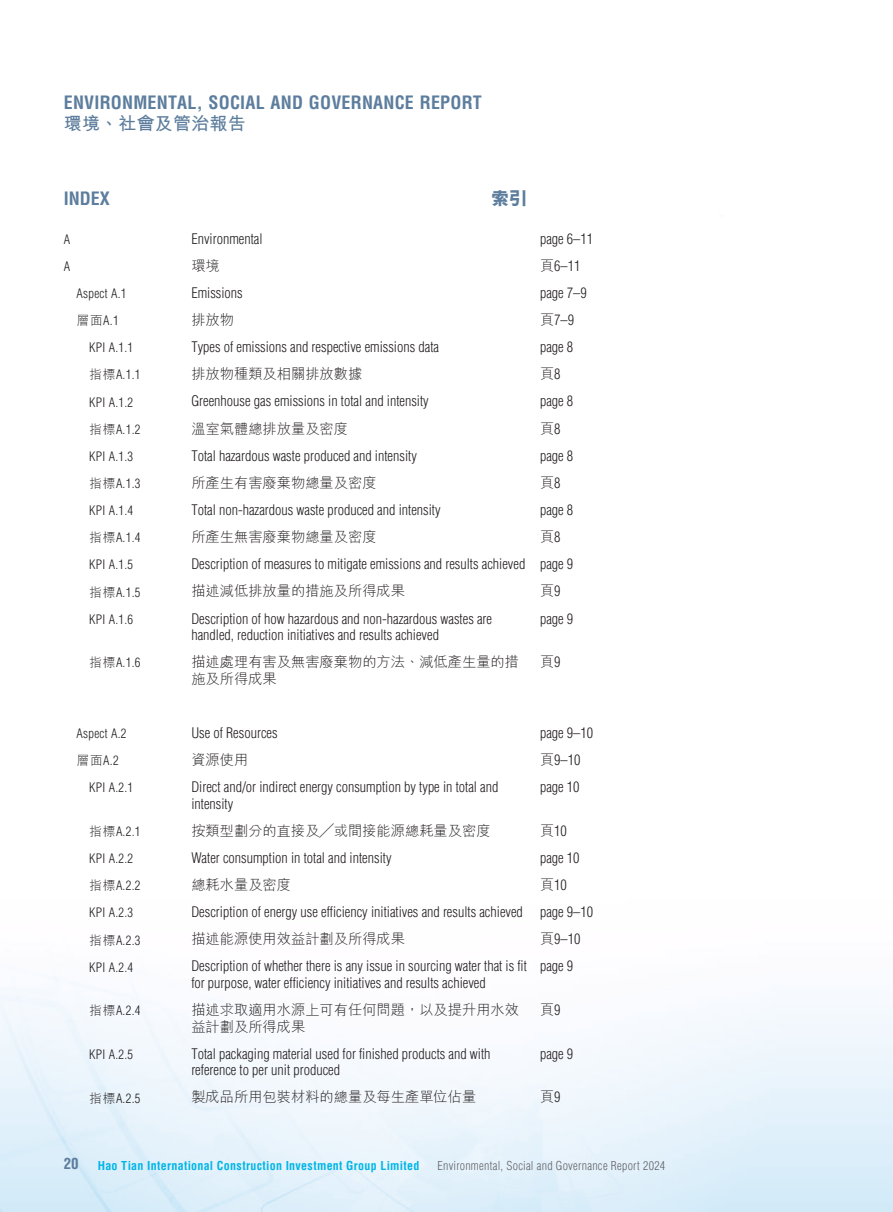
<style>
.page{position:relative;width:893px;height:1212px;background:#fff}
.page>*{position:absolute;margin:0;border:0;box-sizing:border-box;transform-origin:0 0}
.t1{font:700 condensed 18px "Helvetica LT Std";letter-spacing:.01em;color:#5c7d9d}
.t2{font:700 18px "M Hei HK";letter-spacing:.01em;color:#5c7d9d}
.t3{font:800 18px "M Hei HK";color:#5c7d9d}
.t4{font:700 condensed 15px "Helvetica LT Std";color:#5c7d9d}
.t5{font:300 condensed 14.25px/16.5px "Helvetica LT Std";color:#231f20}
.t6{font:300 14.25px/16.5px "M Hei HK";color:#231f20}
.t7{font:300 condensed 12.75px "Helvetica LT Std";letter-spacing:.02em;color:#231f20}
.t8{font:700 condensed 12px "Helvetica LT Std";letter-spacing:.025em;color:#00b5e6}
.t9{font:300 condensed 12px "Helvetica LT Std";letter-spacing:.025em;color:#636366}
.s1{font-family:"M Hei HK";font-stretch:normal}
.s2{font-family:"Helvetica LT Std";font-stretch:condensed}
</style>
<div class="page">
<p class="t1" style="left:64px;top:92px;width:420px">ENVIRONMENTAL, SOCIAL AND GOVERNANCE REPORT</p>
<p class="t2" style="left:64px;top:111px;width:184px">環境、社會及管治報告</p>
<p class="t3" style="left:491px;top:186px;width:37px">索引</p>
<p class="t1" style="left:64px;top:187px;width:48px">INDEX</p>
<p class="t7" style="left:64px;top:231px;width:8px">A</p>
<p class="t5" style="left:191px;top:230px;width:73px">Environmental</p>
<p class="t5" style="left:540px;top:230px;width:55px">page 6–11</p>
<p class="t7" style="left:64px;top:258px;width:8px">A</p>
<p class="t6" style="left:191px;top:257px;width:30px">環境</p>
<p class="t5" style="left:540px;top:257px;width:42px"><span class="s1">頁</span>6–11</p>
<p class="t7" style="left:77px;top:285px;width:51px">Aspect A.1</p>
<p class="t5" style="left:191px;top:284px;width:53px">Emissions</p>
<p class="t5" style="left:540px;top:284px;width:48px">page 7–9</p>
<p class="t7" style="left:77px;top:313px;width:44px"><span class="s1">層面</span>A.1</p>
<p class="t6" style="left:191px;top:311px;width:44px">排放物</p>
<p class="t5" style="left:540px;top:311px;width:36px"><span class="s1">頁</span>7–9</p>
<p class="t7" style="left:89px;top:340px;width:46px">KPI A.1.1</p>
<p class="t5" style="left:191px;top:339px;width:249px">Types of emissions and respective emissions data</p>
<p class="t5" style="left:540px;top:339px;width:35px">page 8</p>
<p class="t7" style="left:89px;top:367px;width:53px"><span class="s1">指標</span>A.1.1</p>
<p class="t6" style="left:191px;top:365px;width:172px">排放物種類及相關排放數據</p>
<p class="t6" style="left:540px;top:365px;width:22px">頁<span class="s2">8</span></p>
<p class="t7" style="left:89px;top:394px;width:46px">KPI A.1.2</p>
<p class="t5" style="left:191px;top:393px;width:239px">Greenhouse gas emissions in total and intensity</p>
<p class="t5" style="left:540px;top:393px;width:35px">page 8</p>
<p class="t7" style="left:89px;top:421px;width:53px"><span class="s1">指標</span>A.1.2</p>
<p class="t6" style="left:191px;top:419px;width:158px">溫室氣體總排放量及密度</p>
<p class="t6" style="left:540px;top:419px;width:22px">頁<span class="s2">8</span></p>
<p class="t7" style="left:89px;top:448px;width:46px">KPI A.1.3</p>
<p class="t5" style="left:191px;top:447px;width:227px">Total hazardous waste produced and intensity</p>
<p class="t5" style="left:540px;top:447px;width:35px">page 8</p>
<p class="t7" style="left:89px;top:475px;width:53px"><span class="s1">指標</span>A.1.3</p>
<p class="t6" style="left:191px;top:474px;width:187px">所產生有害廢棄物總量及密度</p>
<p class="t6" style="left:540px;top:474px;width:22px">頁<span class="s2">8</span></p>
<p class="t7" style="left:89px;top:503px;width:46px">KPI A.1.4</p>
<p class="t5" style="left:191px;top:501px;width:251px">Total non-hazardous waste produced and intensity</p>
<p class="t5" style="left:540px;top:501px;width:35px">page 8</p>
<p class="t7" style="left:89px;top:530px;width:53px"><span class="s1">指標</span>A.1.4</p>
<p class="t6" style="left:191px;top:528px;width:187px">所產生無害廢棄物總量及密度</p>
<p class="t6" style="left:540px;top:528px;width:22px">頁<span class="s2">8</span></p>
<p class="t7" style="left:89px;top:557px;width:46px">KPI A.1.5</p>
<p class="t5" style="left:191px;top:556px;width:383px">Description of measures to mitigate emissions and results achieved page 9</p>
<p class="t7" style="left:89px;top:584px;width:53px"><span class="s1">指標</span>A.1.5</p>
<p class="t6" style="left:191px;top:582px;width:215px">描述減低排放量的措施及所得成果</p>
<p class="t6" style="left:540px;top:582px;width:22px">頁<span class="s2">9</span></p>
<p class="t7" style="left:89px;top:611px;width:46px">KPI A.1.6</p>
<p class="t5" style="left:191px;top:610px;width:302px">Description of how hazardous and non-hazardous wastes are handled, reduction initiatives and results achieved</p>
<p class="t5" style="left:540px;top:610px;width:35px">page 9</p>
<p class="t7" style="left:89px;top:655px;width:53px"><span class="s1">指標</span>A.1.6</p>
<p class="t6" style="left:191px;top:653px;width:329px">描述處理有害及無害廢棄物的方法、減低產生量的措施及所得成果</p>
<p class="t6" style="left:540px;top:653px;width:22px">頁<span class="s2">9</span></p>
<p class="t7" style="left:77px;top:725px;width:51px">Aspect A.2</p>
<p class="t5" style="left:191px;top:724px;width:88px">Use of Resources</p>
<p class="t5" style="left:540px;top:724px;width:55px">page 9–10</p>
<p class="t7" style="left:77px;top:753px;width:44px"><span class="s1">層面</span>A.2</p>
<p class="t6" style="left:191px;top:751px;width:58px">資源使用</p>
<p class="t5" style="left:540px;top:751px;width:42px"><span class="s1">頁</span>9–10</p>
<p class="t7" style="left:89px;top:780px;width:46px">KPI A.2.1</p>
<p class="t5" style="left:191px;top:779px;width:309px">Direct and/or indirect energy consumption by type in total and intensity</p>
<p class="t5" style="left:540px;top:779px;width:41px">page 10</p>
<p class="t7" style="left:89px;top:823px;width:53px"><span class="s1">指標</span>A.2.1</p>
<p class="t6" style="left:191px;top:822px;width:301px">按類型劃分的直接及╱或間接能源總耗量及密度</p>
<p class="t5" style="left:540px;top:822px;width:28px"><span class="s1">頁</span>10</p>
<p class="t7" style="left:89px;top:850px;width:46px">KPI A.2.2</p>
<p class="t5" style="left:191px;top:849px;width:202px">Water consumption in total and intensity</p>
<p class="t5" style="left:540px;top:849px;width:41px">page 10</p>
<p class="t7" style="left:89px;top:878px;width:53px"><span class="s1">指標</span>A.2.2</p>
<p class="t6" style="left:191px;top:876px;width:101px">總耗水量及密度</p>
<p class="t5" style="left:540px;top:876px;width:28px"><span class="s1">頁</span>10</p>
<p class="t7" style="left:89px;top:905px;width:46px">KPI A.2.3</p>
<p class="t5" style="left:191px;top:904px;width:403px">Description of energy use efficiency initiatives and results achieved page 9–10</p>
<p class="t7" style="left:89px;top:932px;width:53px"><span class="s1">指標</span>A.2.3</p>
<p class="t6" style="left:191px;top:930px;width:215px">描述能源使用效益計劃及所得成果</p>
<p class="t5" style="left:540px;top:931px;width:42px"><span class="s1">頁</span>9–10</p>
<p class="t7" style="left:89px;top:959px;width:46px">KPI A.2.4</p>
<p class="t5" style="left:191px;top:958px;width:337px">Description of whether there is any issue in sourcing water that is fit for purpose, water efficiency initiatives and results achieved</p>
<p class="t5" style="left:540px;top:958px;width:35px">page 9</p>
<p class="t7" style="left:89px;top:1003px;width:53px"><span class="s1">指標</span>A.2.4</p>
<p class="t6" style="left:191px;top:1001px;width:329px">描述求取適用水源上可有任何問題，以及提升用水效益計劃及所得成果</p>
<p class="t6" style="left:540px;top:1001px;width:22px">頁<span class="s2">9</span></p>
<p class="t7" style="left:89px;top:1046px;width:46px">KPI A.2.5</p>
<p class="t5" style="left:191px;top:1045px;width:301px">Total packaging material used for finished products and with reference to per unit produced</p>
<p class="t5" style="left:540px;top:1045px;width:35px">page 9</p>
<p class="t7" style="left:89px;top:1090px;width:53px"><span class="s1">指標</span>A.2.5</p>
<p class="t6" style="left:191px;top:1088px;width:286px">製成品所用包裝材料的總量及每生產單位佔量</p>
<p class="t6" style="left:540px;top:1088px;width:22px">頁<span class="s2">9</span></p>
<p class="t4" style="left:64px;top:1154px;width:16px">20</p>
<p class="t8" style="left:98px;top:1158px;width:323px">Hao Tian International Construction Investment Group Limited</p>
<p class="t9" style="left:438px;top:1158px;width:229px">Environmental, Social and Governance Report 2024</p>
</div>
